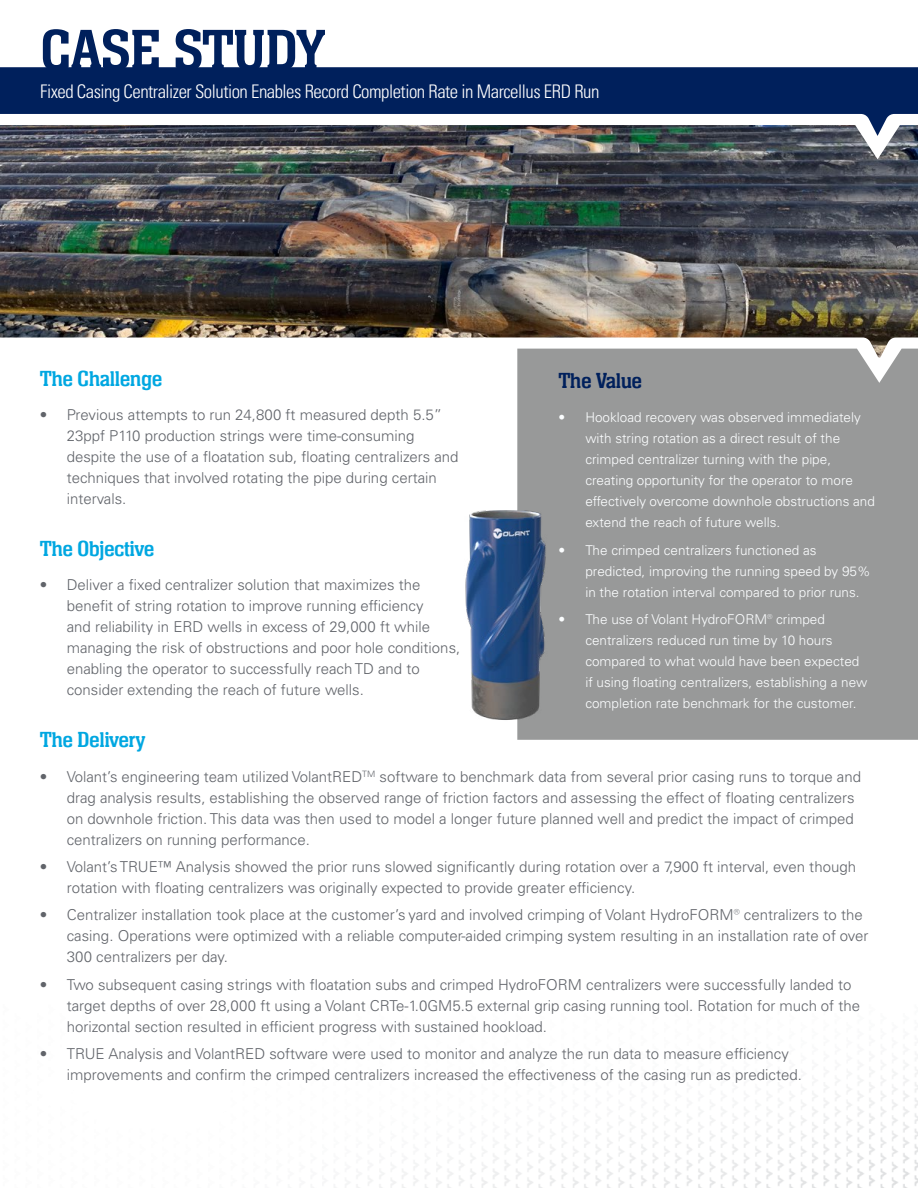
<style>
.page{position:relative;width:918px;height:1188px;background:#fff}
.page>*{position:absolute;margin:0;border:0;box-sizing:border-box;transform-origin:0 0}
.t1{font:60px "Neue Aachen Pro";letter-spacing:-.03em;color:#00205c}
.t2{font:22.5px "Neue Aachen Pro";letter-spacing:-.025em;color:#00a7e1}
.t3{font:22.5px "Neue Aachen Pro";letter-spacing:-.025em;color:#00205c}
.t4{font:300 condensed 18.75px "Univers LT Pro";letter-spacing:-.025em;color:#fff}
.t5{font:300 15px/21px "Univers LT Pro 45";color:#61646a}
.t6{font:300 13.5px/21px "Univers LT Pro 45";color:#fcfeff}
</style>
<div class="page">
<div style="left:517px;top:383px;width:401px;height:357px;background:#989999"></div>
<img style="left:334px;top:1063px;width:584px;height:125px">
<img style="left:0;top:159px;width:918px;height:178px">
<div style="left:0;top:67px;width:918px;height:47px;background:#00205c"></div>
<img style="left:0;top:114px;width:918px;height:45px">
<svg style="left:0;top:337px;width:918px;height:46px"></svg>
<img style="left:465px;top:500px;width:97px;height:221px">
<h1 class="t1" style="left:40px;top:18px;width:288px">CASE STUDY</h1>
<p class="t4" style="left:40px;top:78px;width:561px">Fixed Casing Centralizer Solution Enables Record Completion Rate in Marcellus ERD Run</p>
<h2 class="t2" style="left:40px;top:366px;width:124px">The Challenge</h2>
<p class="t5" style="left:67px;top:404px;width:393px;text-indent:-27px">• Previous attempts to run 24,800 ft measured depth 5.5” 23ppf P110 production strings were time-consuming despite the use of a floatation sub, floating centralizers and techniques that involved rotating the pipe during certain intervals.</p>
<h2 class="t2" style="left:40px;top:536px;width:116px">The Objective</h2>
<p class="t5" style="left:67px;top:574px;width:395px;text-indent:-27px">• Deliver a fixed centralizer solution that maximizes the benefit of string rotation to improve running efficiency<br>and reliability in ERD wells in excess of 29,000 ft while managing the risk of obstructions and poor hole conditions, enabling the operator to successfully reach TD and to consider extending the reach of future wells.</p>
<h2 class="t3" style="left:558px;top:368px;width:85px">The Value</h2>
<p class="t6" style="left:585px;top:406px;width:291px;text-indent:-27px">• Hookload recovery was observed immediately with string rotation as a direct result of the crimped centralizer turning with the pipe, creating opportunity for the operator to more effectively overcome downhole obstructions and extend the reach of future wells.</p>
<p class="t6" style="left:585px;top:539px;width:287px;text-indent:-27px">• The crimped centralizers functioned as predicted, improving the running speed by 95% in the rotation interval compared to prior runs.</p>
<p class="t6" style="left:585px;top:609px;width:283px;text-indent:-27px">• The use of Volant HydroFORM® crimped centralizers reduced run time by 10 hours compared to what would have been expected if using floating centralizers, establishing a new completion rate benchmark for the customer.</p>
<h2 class="t2" style="left:40px;top:727px;width:107px">The Delivery</h2>
<p class="t5" style="left:67px;top:765px;width:796px;text-indent:-27px">• Volant’s engineering team utilized VolantRED<sup>TM</sup> software to benchmark data from several prior casing runs to torque and drag analysis results, establishing the observed range of friction factors and assessing the effect of floating centralizers on downhole friction. This data was then used to model a longer future planned well and predict the impact of crimped centralizers on running performance.</p>
<p class="t5" style="left:67px;top:856px;width:791px;text-indent:-27px">• Volant’s TRUE™ Analysis showed the prior runs slowed significantly during rotation over a 7,900 ft interval, even though rotation with floating centralizers was originally expected to provide greater efficiency.</p>
<p class="t5" style="left:67px;top:904px;width:803px;text-indent:-27px">• Centralizer installation took place at the customer’s yard and involved crimping of Volant HydroFORM® centralizers to the casing. Operations were optimized with a reliable computer-aided crimping system resulting in an installation rate of over<br>300 centralizers per day.</p>
<p class="t5" style="left:67px;top:974px;width:795px;text-indent:-27px">• Two subsequent casing strings with floatation subs and crimped HydroFORM centralizers were successfully landed to target depths of over 28,000 ft using a Volant CRTe-1.0GM5.5 external grip casing running tool. Rotation for much of the horizontal section resulted in efficient progress with sustained hookload.</p>
<p class="t5" style="left:67px;top:1043px;width:737px;text-indent:-27px">• TRUE Analysis and VolantRED software were used to monitor and analyze the run data to measure efficiency improvements and confirm the crimped centralizers increased the effectiveness of the casing run as predicted.</p>
</div>
